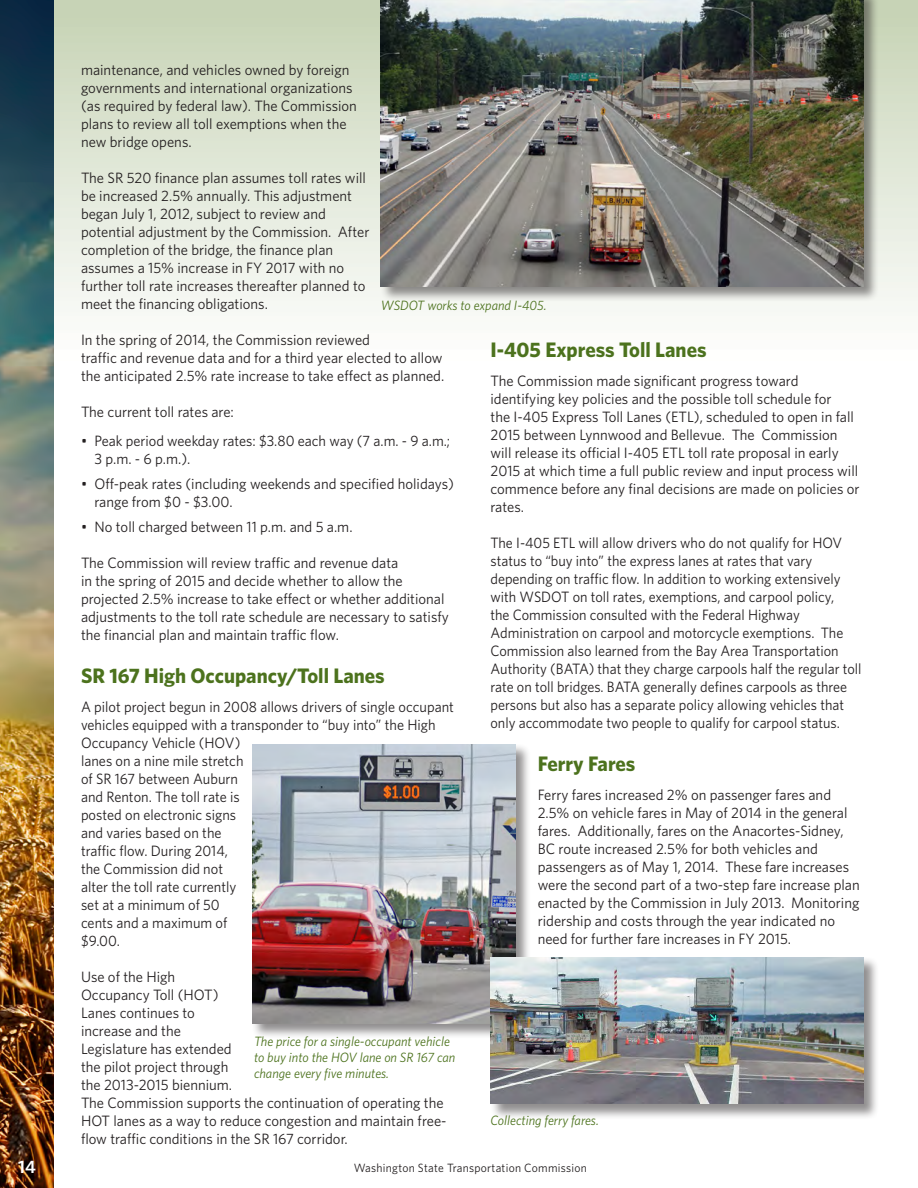
<style>
.page{position:relative;width:918px;height:1188px;background:#fff}
.page>*{position:absolute;margin:0;border:0;box-sizing:border-box;transform-origin:0 0}
.Sub-Sub_Head{font:700 21px "Whitney";color:#4c721d}
.Sub-Sub_Head-2{font:600 18px "Whitney";color:#fff}
.Sub-Sub_Head-3{font:15px/18px "Whitney";color:#231f20}
.Sub-Sub_Head-4{font:15px/18px "Whitney";color:#231f20;scale:.95 1}
.Sub-Sub_Head-5{font:15px/18px "Whitney";color:#231f20;scale:.96 1}
.Sub-Sub_Head-6{font:italic 13.5px/16.2px "Whitney";color:#4c721d}
.Sub-Sub_Head-7{font:12px "Whitney";letter-spacing:.02em;color:#231f20}
</style>
<div class="page">
<div style="left:0;top:0;width:918px;height:378px;background:linear-gradient(to bottom,#c6d2b4,#fff)"></div>
<img style="left:0;top:0;width:54px;height:1188px">
<div style="left:251px;top:743px;width:280px;height:297px;background:#231f20;opacity:.5"></div>
<img style="left:252px;top:744px;width:263px;height:280px">
<div style="left:380px;top:0;width:500px;height:302px;background:#231f20;opacity:.5"></div>
<img style="left:380px;top:0;width:484px;height:286px">
<div style="left:490px;top:956px;width:390px;height:164px;background:#231f20;opacity:.5"></div>
<img style="left:490px;top:957px;width:374px;height:147px">
<p class="Sub-Sub_Head-2" style="left:18px;top:1155px;width:19px">14</p>
<p class="Sub-Sub_Head-3" style="left:81px;top:61px;width:277px">maintenance, and vehicles owned by foreign governments and international organizations (as required by federal law). The Commission plans to review all toll exemptions when the new bridge opens.</p>
<p class="Sub-Sub_Head-3" style="left:81px;top:169px;width:290px">The SR 520 finance plan assumes toll rates will be increased 2.5% annually. This adjustment began July 1, 2012, subject to review and potential adjustment by the Commission. After completion of the bridge, the finance plan assumes a 15% increase in FY 2017 with no further toll rate increases thereafter planned to meet the financing obligations.</p>
<p class="Sub-Sub_Head-3" style="left:81px;top:331px;width:365px">In the spring of 2014, the Commission reviewed<br>traffic and revenue data and for a third year elected to allow the anticipated 2.5% rate increase to take effect as planned.</p>
<p class="Sub-Sub_Head-3" style="left:81px;top:403px;width:154px">The current toll rates are:</p>
<p class="Sub-Sub_Head-3" style="left:94px;top:431px;width:357px;text-indent:-13px">• Peak period weekday rates: $3.80 each way (7 a.m. - 9 a.m.;<br>3 p.m. - 6 p.m.).</p>
<p class="Sub-Sub_Head-3" style="left:94px;top:475px;width:361px;text-indent:-14px">• Off-peak rates (including weekends and specified holidays) range from $0 - $3.00.</p>
<p class="Sub-Sub_Head-3" style="left:81px;top:518px;width:273px">• No toll charged between 11 p.m. and 5 a.m.</p>
<p class="Sub-Sub_Head-3" style="left:81px;top:554px;width:369px">The Commission will review traffic and revenue data<br>in the spring of 2015 and decide whether to allow the projected 2.5% increase to take effect or whether additional adjustments to the toll rate schedule are necessary to satisfy the financial plan and maintain traffic flow.</p>
<p class="Sub-Sub_Head" style="left:81px;top:663px;width:305px">SR 167 High Occupancy/Toll Lanes</p>
<p class="Sub-Sub_Head-5" style="left:81px;top:698px;width:390px">A pilot project begun in 2008 allows drivers of single occupant vehicles equipped with a transponder to “buy into” the High<br>Occupancy Vehicle (HOV)<br>lanes on a nine mile stretch<br>of SR 167 between Auburn<br>and Renton. The toll rate is<br>posted on electronic signs<br>and varies based on the<br>traffic flow. During 2014,<br>the Commission did not<br>alter the toll rate currently<br>set at a minimum of 50<br>cents and a maximum of<br>$9.00.</p>
<p class="Sub-Sub_Head-3" style="left:81px;top:968px;width:367px">Use of the High<br>Occupancy Toll (HOT)<br>Lanes continues to<br>increase and the<br>Legislature has extended<br>the pilot project through<br>the 2013-2015 biennium.<br>The Commission supports the continuation of operating the<br>HOT lanes as a way to reduce congestion and maintain free&shy;flow traffic conditions in the SR 167 corridor.</p>
<p class="Sub-Sub_Head-6" style="left:381px;top:297px;width:167px">WSDOT works to expand I-405.</p>
<p class="Sub-Sub_Head" style="left:490px;top:337px;width:218px">I-405 Express Toll Lanes</p>
<p class="Sub-Sub_Head-3" style="left:490px;top:372px;width:371px">The Commission made significant progress toward identifying key policies and the possible toll schedule for<br>the I-405 Express Toll Lanes (ETL), scheduled to open in fall 2015 between Lynnwood and Bellevue. The Commission will release its official I-405 ETL toll rate proposal in early 2015 at which time a full public review and input process will commence before any final decisions are made on policies or rates.</p>
<p class="Sub-Sub_Head-4" style="left:490px;top:534px;width:392px">The I-405 ETL will allow drivers who do not qualify for HOV status to “buy into” the express lanes at rates that vary depending on traffic flow. In addition to working extensively with WSDOT on toll rates, exemptions, and carpool policy,<br>the Commission consulted with the Federal Highway Administration on carpool and motorcycle exemptions. The Commission also learned from the Bay Area Transportation Authority (BATA) that they charge carpools half the regular toll rate on toll bridges. BATA generally defines carpools as three persons but also has a separate policy allowing vehicles that only accommodate two people to qualify for carpool status.</p>
<p class="Sub-Sub_Head" style="left:538px;top:751px;width:99px">Ferry Fares</p>
<p class="Sub-Sub_Head-3" style="left:538px;top:786px;width:324px">Ferry fares increased 2% on passenger fares and 2.5% on vehicle fares in May of 2014 in the general fares. Additionally, fares on the Anacortes-Sidney, BC route increased 2.5% for both vehicles and passengers as of May 1, 2014. These fare increases were the second part of a two-step fare increase plan enacted by the Commission in July 2013. Monitoring ridership and costs through the year indicated no need for further fare increases in FY 2015.</p>
<p class="Sub-Sub_Head-6" style="left:254px;top:1033px;width:203px">The price for a single-occupant vehicle to buy into the HOV lane on SR 167 can change every five minutes.</p>
<p class="Sub-Sub_Head-6" style="left:490px;top:1112px;width:110px">Collecting ferry fares.</p>
<p class="Sub-Sub_Head-7" style="left:354px;top:1160px;width:235px">Washington State Transportation Commission</p>
</div>
